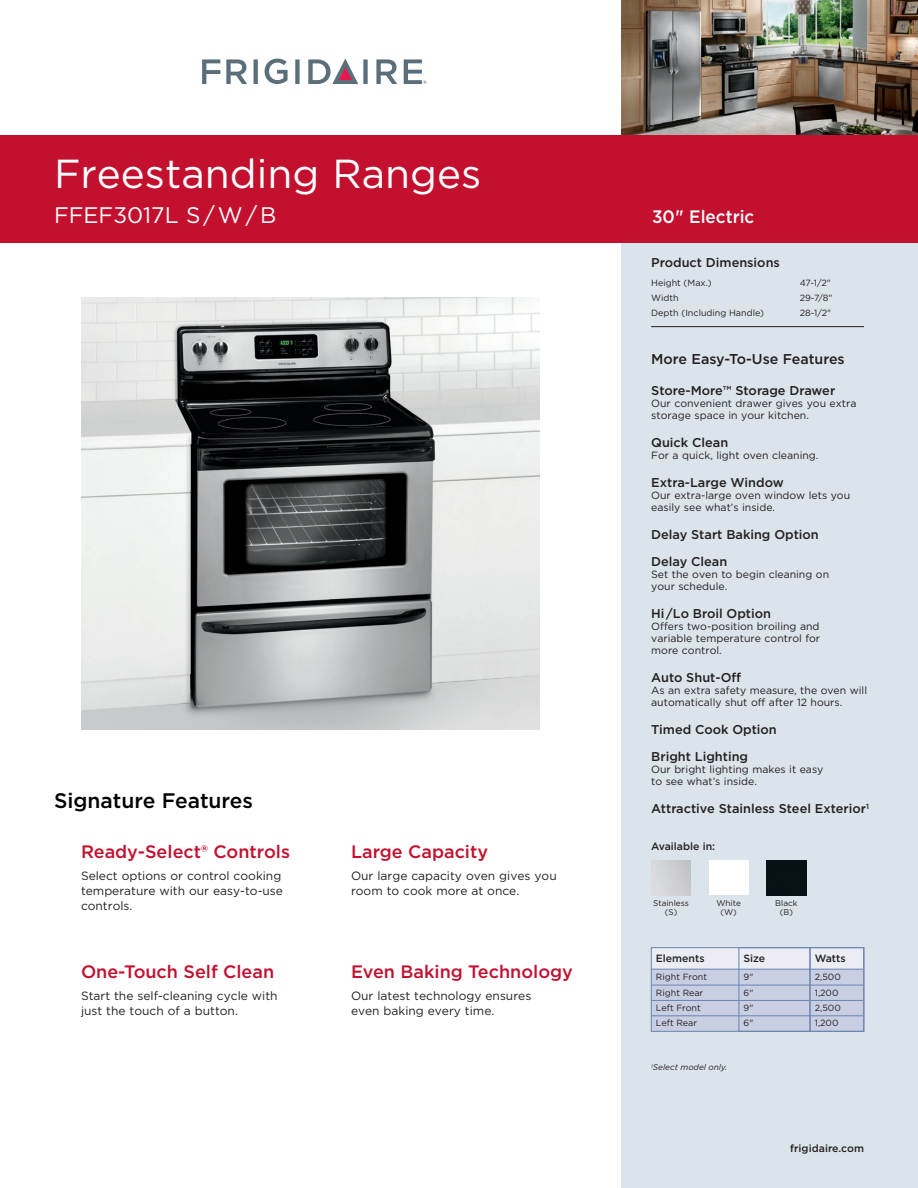
<style>
.page{position:relative;width:918px;height:1188px;background:#fff}
.page>*{position:absolute;margin:0;border:0;box-sizing:border-box;transform-origin:0 0}
.t1{font:40.5px "Gotham";color:#fff}
.t2{font:22.5px "Gotham";color:#fff}
.t3{font:500 21px "Gotham";color:#000}
.t4{font:500 18px "Gotham";color:#c3102f}
.t5{font:500 18px "Gotham";color:#fff;scale:.95 1}
.t6{font:500 14.25px "Gotham";color:#231f20}
.t7{font:500 12.75px/27.8px "Gotham";color:#231f20}
.t8{font:12px/15px "Gotham";color:#231f20}
.t9{font:10.5px/12px "Gotham";color:#231f20}
.t10{font:500 10.5px "Gotham";color:#231f20}
.t11{font:9px/15.3px "Gotham";color:#231f20}
.t12{font:8.25px/9px "Gotham";color:#231f20;text-align:center}
.t13{font:italic 8.25px "Gotham";color:#231f20}
</style>
<div class="page">
<div style="left:621px;top:0;width:297px;height:1188px;background:#dbe4ea"></div>
<img style="left:621px;top:0;width:297px;height:135px">
<svg style="left:265px;top:59px;width:23px;height:25px"></svg>
<svg style="left:202px;top:59px;width:18px;height:25px"></svg>
<svg style="left:226px;top:59px;width:21px;height:25px"></svg>
<svg style="left:254px;top:59px;width:4px;height:25px"></svg>
<svg style="left:295px;top:59px;width:5px;height:25px"></svg>
<svg style="left:376px;top:59px;width:21px;height:25px"></svg>
<svg style="left:308px;top:59px;width:60px;height:25px"></svg>
<svg style="left:404px;top:59px;width:23px;height:25px"></svg>
<div style="left:0;top:135px;width:918px;height:108px;background:#c3102f"></div>
<hr style="left:651px;top:326px;width:213px;height:1px;background:#231f20">
<div style="left:651px;top:948px;width:213px;height:83px;background:#c8cfe2"></div>
<div style="left:651px;top:948px;width:212px;height:21px;background:#eaedf4"></div>
<hr style="left:651px;top:969px;width:212px;height:1px;background:#6c83af">
<hr style="left:651px;top:985px;width:212px;height:1px;background:#6c83af">
<hr style="left:651px;top:1000px;width:212px;height:1px;background:#6c83af">
<hr style="left:651px;top:1016px;width:212px;height:1px;background:#6c83af">
<div style="left:651px;top:948px;width:213px;height:83px;border:1px solid #6c83af"></div>
<div style="left:810px;top:948px;width:54px;height:83px;border:1px solid #6c83af"></div>
<div style="left:739px;top:948px;width:71px;height:83px;border:1px solid #6c83af"></div>
<img style="left:81px;top:297px;width:459px;height:432px">
<div style="left:709px;top:861px;width:40px;height:34px;background:#fff"></div>
<img style="left:767px;top:861px;width:39px;height:34px">
<h1 class="t1" style="left:54px;top:147px;width:429px">Freestanding Ranges</h1>
<h2 class="t2" style="left:54px;top:201px;width:224px">FFEF3017L S / W / B</h2>
<h1 class="t1" style="left:54px;top:147px;width:344px">Drop-In Cooktop</h1>
<h2 class="t2" style="left:69px;top:201px;width:48px">P C</h2>
<h2 class="t2" style="left:145px;top:201px;width:67px">85K S</h2>
<h3 class="t5" style="left:648px;top:205px;width:109px">30" Electric</h3>
<h3 class="t5" style="left:652px;top:205px;width:109px">30" Electric</h3>
<h3 class="t3" style="left:54px;top:787px;width:201px">Signature Features</h3>
<h3 class="t4" style="left:81px;top:840px;width:211px">Ready-Select® Controls</h3>
<p class="t8" style="left:81px;top:868px;width:204px">Select options or control cooking temperature with our easy-to-use controls.</p>
<h3 class="t4" style="left:81px;top:960px;width:195px">One-Touch Self Clean</h3>
<p class="t8" style="left:81px;top:988px;width:198px">Start the self-cleaning cycle with just the touch of a button.</p>
<h3 class="t4" style="left:351px;top:840px;width:139px">Large Capacity</h3>
<p class="t8" style="left:351px;top:868px;width:207px">Our large capacity oven gives you room to cook more at once.</p>
<h3 class="t4" style="left:351px;top:960px;width:223px">Even Baking Technology</h3>
<p class="t8" style="left:351px;top:988px;width:182px">Our latest technology ensures even baking every time.</p>
<p class="t7" style="left:651px;top:249px;width:130px">Product Dimensions</p>
<p class="t11" style="left:651px;top:275px;width:62px">Height (Max.)</p>
<p class="t11" style="left:800px;top:275px;width:33px">47-1/2"</p>
<p class="t11" style="left:651px;top:290px;width:29px">Width</p>
<p class="t11" style="left:800px;top:290px;width:34px">29-7/8"</p>
<p class="t11" style="left:651px;top:305px;width:114px">Depth (Including Handle)</p>
<p class="t11" style="left:800px;top:305px;width:33px">28-1/2"</p>
<h3 class="t6" style="left:651px;top:349px;width:195px">More Easy-To-Use Features</h3>
<p class="t7" style="left:651px;top:377px;width:186px">Store-More™ Storage Drawer</p>
<p class="t9" style="left:651px;top:397px;width:207px">Our convenient drawer gives you extra storage space in your kitchen.</p>
<p class="t7" style="left:651px;top:429px;width:79px">Quick Clean</p>
<p class="t9" style="left:651px;top:449px;width:169px">For a quick, light oven cleaning.</p>
<p class="t7" style="left:651px;top:468px;width:134px">Extra-Large Window</p>
<p class="t9" style="left:651px;top:489px;width:200px">Our extra-large oven window lets you easily see what’s inside.</p>
<p class="t7" style="left:651px;top:520px;width:169px">Delay Start Baking Option<br>Delay Clean</p>
<p class="t9" style="left:651px;top:568px;width:179px">Set the oven to begin cleaning on your schedule.</p>
<p class="t7" style="left:651px;top:600px;width:121px">Hi /Lo Broil Option</p>
<p class="t9" style="left:651px;top:620px;width:170px;text-align:justify">Offers two-position broiling and variable temperature control for more control.</p>
<p class="t7" style="left:651px;top:663px;width:91px">Auto Shut-Off</p>
<p class="t9" style="left:651px;top:684px;width:217px">As an extra safety measure, the oven will automatically shut off after 12 hours.</p>
<p class="t7" style="left:651px;top:715px;width:127px">Timed Cook Option<br>Bright Lighting</p>
<p class="t9" style="left:651px;top:763px;width:174px">Our bright lighting makes it easy to see what’s inside.</p>
<p class="t7" style="left:651px;top:795px;width:219px">Attractive Stainless Steel Exterior<sup>1</sup></p>
<p class="t10" style="left:651px;top:839px;width:65px">Available in:</p>
<p class="t12" style="left:653px;top:899px;width:37px">Stainless (S)</p>
<p class="t12" style="left:716px;top:899px;width:26px">White (W)</p>
<p class="t12" style="left:775px;top:899px;width:24px">Black (B)</p>
<p class="t10" style="left:656px;top:951px;width:50px">Elements</p>
<p class="t11" style="left:656px;top:969px;width:53px">Right Front<br>Right Rear<br>Left Front<br>Left Rear</p>
<p class="t13" style="left:651px;top:1062px;width:77px"><sup>1</sup>Select model only.</p>
<p class="t10" style="left:744px;top:951px;width:23px">Size</p>
<p class="t11" style="left:744px;top:969px;width:11px;text-align:justify">9" 6" 9" 6"</p>
<p class="t10" style="left:815px;top:951px;width:32px">Watts</p>
<p class="t11" style="left:815px;top:969px;width:27px">2,500<br>1,200<br>2,500<br>1,200</p>
<p class="t10" style="left:790px;top:1141px;width:75px">frigidaire.com</p>
</div>
